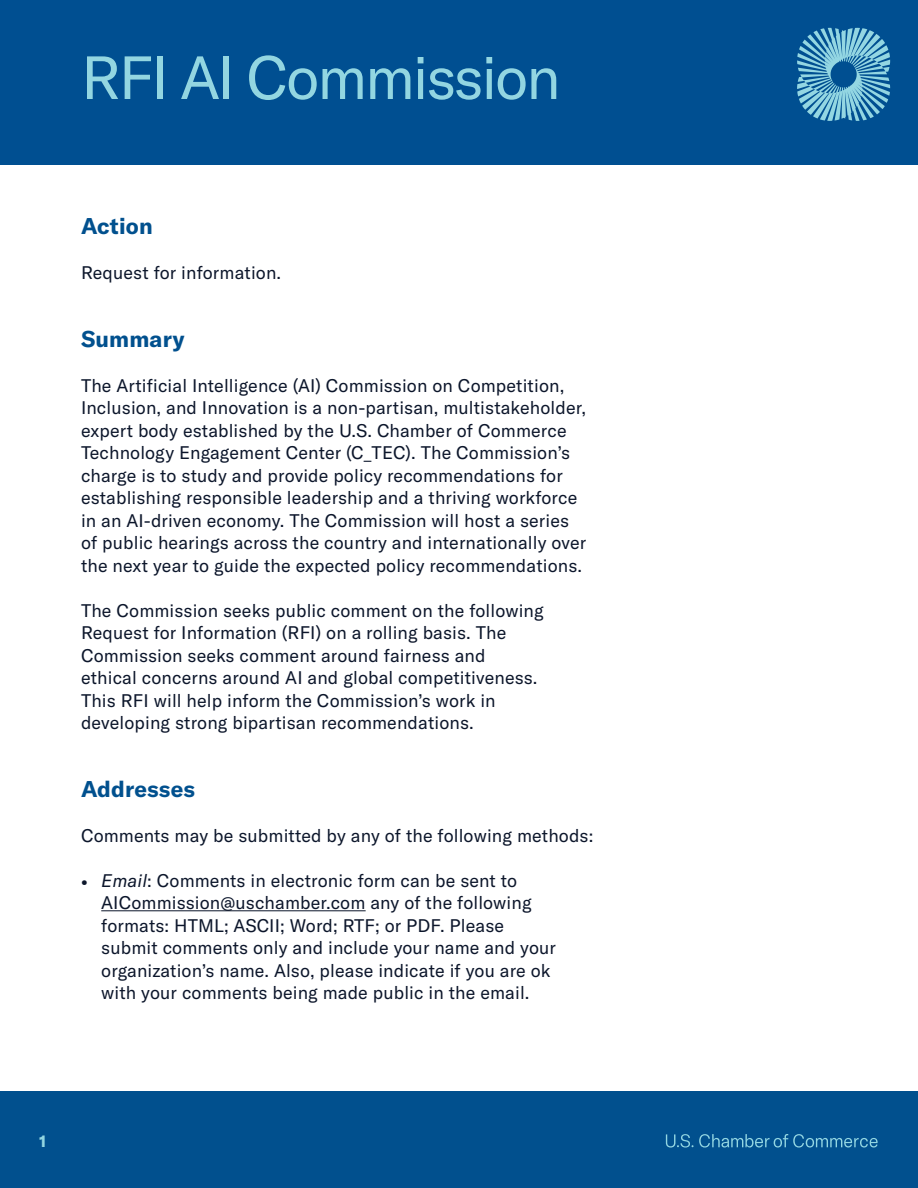
<style>
.page{position:relative;width:918px;height:1188px;background:#fff}
.page>*{position:absolute;margin:0;border:0;box-sizing:border-box;transform-origin:0 0}
.t1{font:60px "GT America";letter-spacing:-.04em;color:#93d6e1}
.Subhead{font:700 22.5px "GT America";letter-spacing:.01em;color:#01508e}
.Body{font:18px/22.5px "GT America";letter-spacing:.005em;color:#0c162b}
.t2{font:700 16.5px "GT America";color:#93d6e1}
.s1{font-weight:700;font-size:16.5px}
.s2{font-style:italic}
</style>
<div class="page">
<div style="left:0;top:1091px;width:918px;height:97px;background:#01508e"></div>
<svg style="left:666px;top:1134px;width:212px;height:14px"></svg>
<div style="left:0;top:0;width:918px;height:164px;background:#004f91"></div>
<hr style="left:101px;top:910px;width:265px;height:1px;background:#0c162b">
<svg style="left:797px;top:28px;width:93px;height:93px"></svg>
<p class="t1" style="left:81px;top:42px;width:481px">RFI AI Commission</p>
<p class="Subhead" style="left:81px;top:212px;width:73px">Action</p>
<p class="Body" style="left:81px;top:261px;width:202px">Request for information.</p>
<p class="Subhead" style="left:81px;top:324px;width:105px">Summary</p>
<p class="Body" style="left:81px;top:374px;width:507px">The Artificial Intelligence (AI) Commission on Competition, Inclusion, and Innovation is a non-partisan, multistakeholder, expert body established by the U.S. Chamber of Commerce Technology Engagement Center (C_TEC). The Commission’s charge is to study and provide policy recommendations for establishing responsible leadership and a thriving workforce in an AI-driven economy. The Commission will host a series of public hearings across the country and internationally over the next year to guide the expected policy recommendations.</p>
<p class="Body" style="left:81px;top:599px;width:464px">The Commission seeks public comment on the following Request for Information (RFI) on a rolling basis. The Commission seeks comment around fairness and ethical concerns around AI and global competitiveness.<br>This RFI will help inform the Commission’s work in developing strong bipartisan recommendations.</p>
<p class="Subhead" style="left:81px;top:774px;width:116px">Addresses</p>
<p class="Body" style="left:81px;top:824px;width:514px">Comments may be submitted by any of the following methods:</p>
<p class="Body" style="left:101px;top:869px;width:456px;text-indent:-20px"><span class="s1">•</span> <span class="s2">Email</span>: Comments in electronic form can be sent to AICommission@uschamber.com any of the following formats: HTML; ASCII; Word; RTF; or PDF. Please submit comments only and include your name and your organization’s name. Also, please indicate if you are ok with your comments being made public in the email.</p>
<p class="t2" style="left:39px;top:1131px;width:9px">1</p>
</div>
